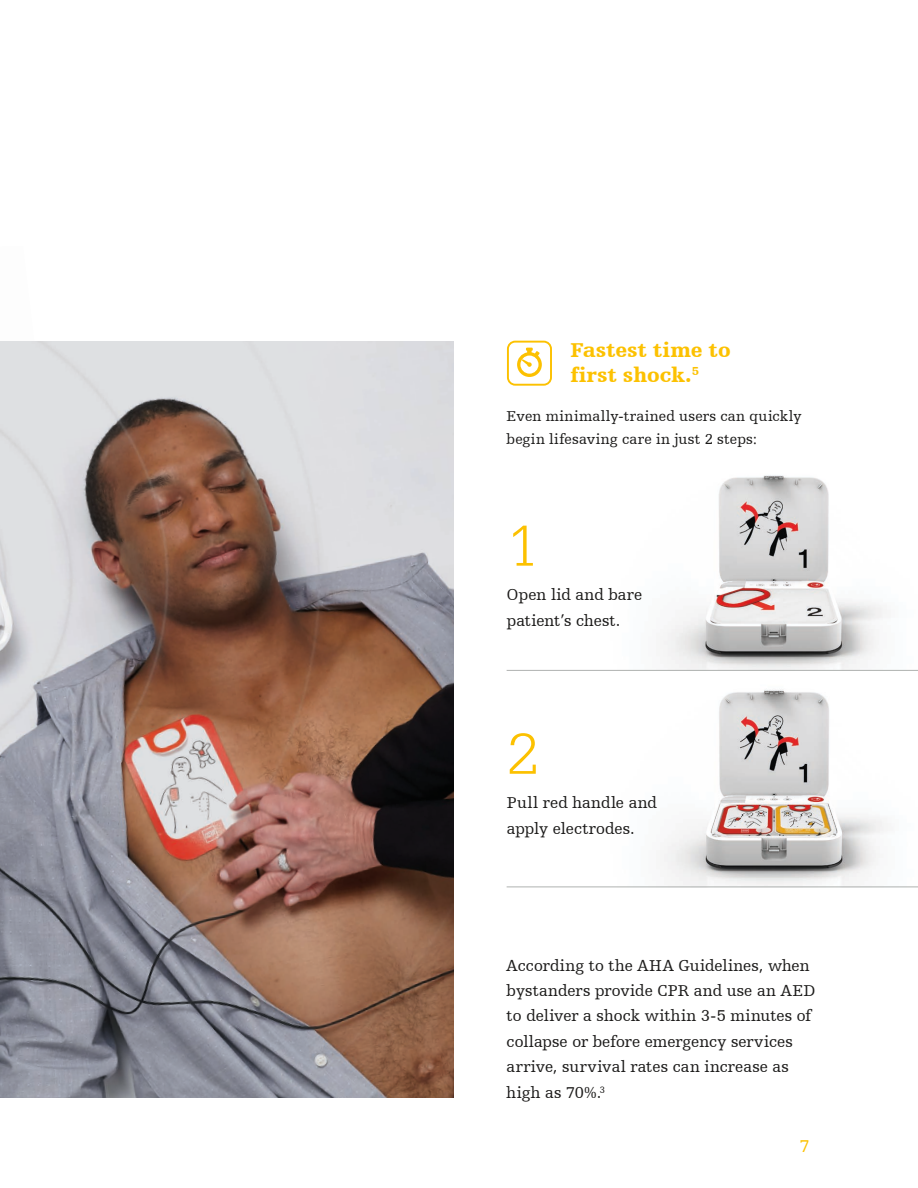
<style>
.page{position:relative;width:918px;height:1188px;background:#fff}
.page>*{position:absolute;margin:0;border:0;box-sizing:border-box;transform-origin:0 0}
.t1{font:300 60px "URW Egyptienne TOT";color:#fcc100}
.t2{font:900 21px/25.2px "Humanist Slabserif 712 BT";color:#fcc100}
.t3{font:18px "Humanist Slabserif 712 BT";color:#fcc100}
.t4{font:16.5px/25.5px "Humanist Slabserif 712 BT";letter-spacing:.005em;color:#1c1b1a}
.t5{font:15px/22.5px "Humanist Slabserif 712 BT";letter-spacing:.015em;color:#1c1b1a}
</style>
<div class="page">
<img style="left:0;top:342px;width:454px;height:756px">
<img style="left:628px;top:475px;width:279px;height:195px">
<img style="left:538px;top:689px;width:380px;height:198px">
<hr style="left:507px;top:670px;width:411px;height:1px;background:#afb2b0">
<hr style="left:507px;top:887px;width:411px;height:1px;background:#afb2b0">
<svg style="left:507px;top:341px;width:45px;height:45px"></svg>
<p class="t2" style="left:570px;top:336px;width:162px">Fastest time to first shock.<sup>5</sup></p>
<p class="t5" style="left:507px;top:405px;width:297px">Even minimally-trained users can quickly begin lifesaving care in just 2 steps:</p>
<h1 class="t1" style="left:507px;top:511px;width:33px">1</h1>
<p class="t4" style="left:507px;top:582px;width:137px">Open lid and bare patient’s chest.</p>
<h1 class="t1" style="left:507px;top:719px;width:33px">2</h1>
<p class="t4" style="left:507px;top:790px;width:152px">Pull red handle and apply electrodes.</p>
<p class="t4" style="left:507px;top:952px;width:310px">According to the AHA Guidelines, when bystanders provide CPR and use an AED to deliver a shock within 3-5 minutes of collapse or before emergency services arrive, survival rates can increase as high as 70%.<sup>3</sup></p>
<p class="t3" style="left:800px;top:1135px;width:12px">7</p>
</div>
